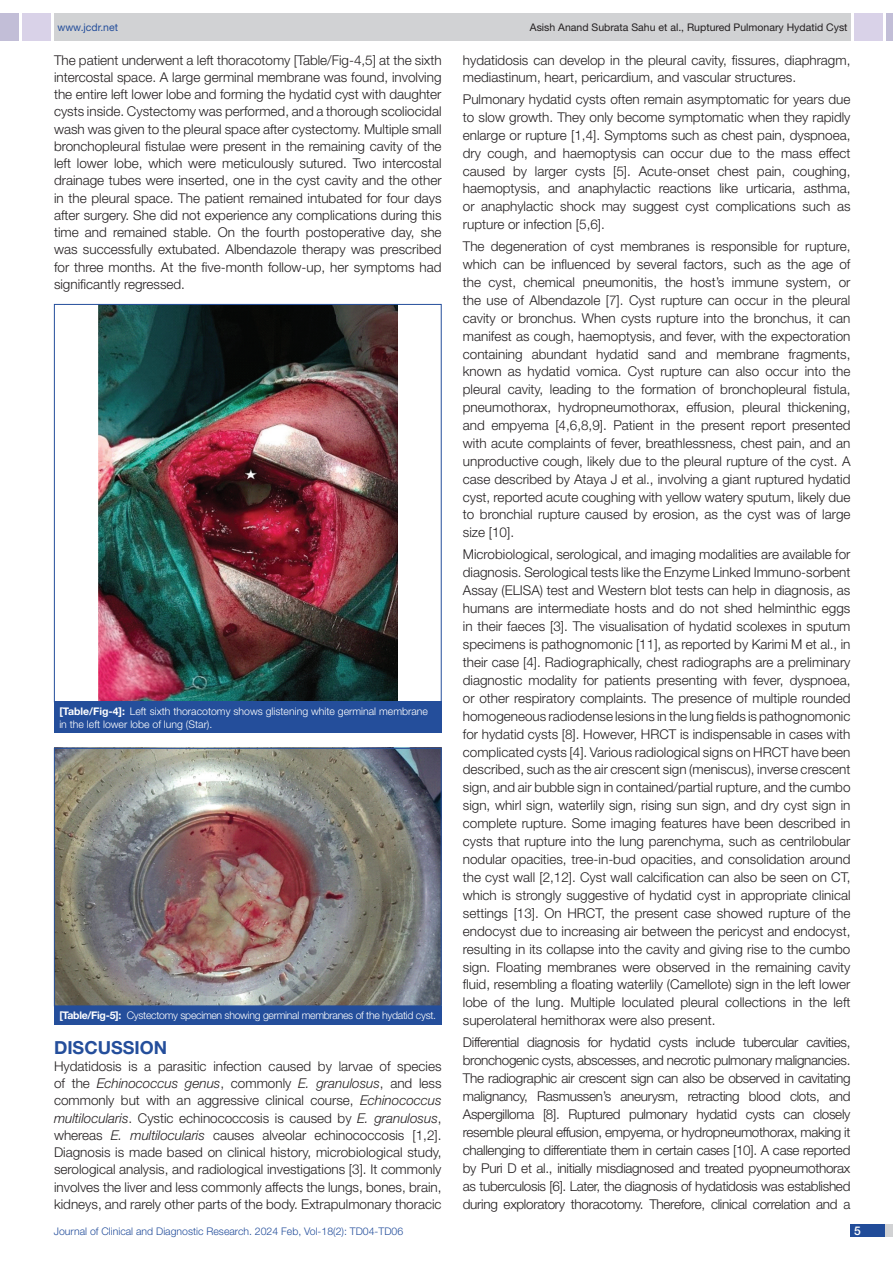
<style>
.page{position:relative;width:893px;height:1263px;background:#fff}
.page>*{position:absolute;margin:0;border:0;box-sizing:border-box;transform-origin:0 0}
.Heading{font:700 18px "Helvetica Neue";color:#244e9b}
.Body_text{font:300 13.5px/17.9px "Helvetica Neue";color:#231f20;text-align:justify}
.t1{font:500 12px "Helvetica Neue";color:#fff}
.TABLE_FIG{font:300 10.5px/12.6px "Helvetica Neue";color:#fff}
.TABLE_FIG-2{font:300 10.5px "Helvetica Neue";letter-spacing:-.025em;color:#fff}
.t2{font:300 10.5px "Helvetica Neue";color:#244e9b}
.t3{font:10.5px "Helvetica Neue";color:#231f20}
.t4{font:10.5px "Helvetica Neue";color:#244e9b}
.s1{font-weight:700}
.s2{font-style:italic}
</style>
<div class="page">
<div style="left:54px;top:13px;width:796px;height:28px;background:#d1d2d4"></div>
<div style="left:0;top:13px;width:19px;height:28px;background:#c2bed7"></div>
<div style="left:22px;top:13px;width:29px;height:28px;background:#d9d2e8"></div>
<div style="left:886px;top:13px;width:7px;height:28px;background:#c2bed7"></div>
<div style="left:854px;top:13px;width:29px;height:28px;background:#d9d2e8"></div>
<div style="left:850px;top:1224px;width:43px;height:13px;background:#d1d2d4"></div>
<div style="left:850px;top:1224px;width:35px;height:13px;background:#214c99"></div>
<img style="left:56px;top:750px;width:384px;height:254px">
<div style="left:54px;top:748px;width:388px;height:258px;border:1px solid #244e9b"></div>
<div style="left:54px;top:1005px;width:388px;height:19px;background:#244e9b"></div>
<img style="left:98px;top:306px;width:299px;height:394px">
<div style="left:54px;top:701px;width:388px;height:32px;background:#244e9b"></div>
<p class="t4" style="left:57px;top:21px;width:62px">www.jcdr.net</p>
<p class="t3" style="left:530px;top:21px;width:319px">Asish Anand Subrata Sahu et al., Ruptured Pulmonary Hydatid Cyst</p>
<p class="Body_text" style="left:54px;top:51px;width:389px;line-height:17.2px">The patient underwent a left thoracotomy [Table/Fig-4,5] at the sixth intercostal space. A large germinal membrane was found, involving the entire left lower lobe and forming the hydatid cyst with daughter cysts inside. Cystectomy was performed, and a thorough scoliocidal wash was given to the pleural space after cystectomy. Multiple small bronchopleural fistulae were present in the remaining cavity of the left lower lobe, which were meticulously sutured. Two intercostal drainage tubes were inserted, one in the cyst cavity and the other in the pleural space. The patient remained intubated for four days after surgery. She did not experience any complications during this time and remained stable. On the fourth postoperative day, she was successfully extubated. Albendazole therapy was prescribed for three months. At the five-month follow-up, her symptoms had significantly regressed.</p>
<p class="Body_text" style="left:463px;top:51px;width:389px;line-height:17.2px">hydatidosis can develop in the pleural cavity, fissures, diaphragm, mediastinum, heart, pericardium, and vascular structures.</p>
<p class="Body_text" style="left:463px;top:90px;width:389px">Pulmonary hydatid cysts often remain asymptomatic for years due to slow growth. They only become symptomatic when they rapidly enlarge or rupture [1,4]. Symptoms such as chest pain, dyspnoea, dry cough, and haemoptysis can occur due to the mass effect caused by larger cysts [5]. Acute-onset chest pain, coughing, haemoptysis, and anaphylactic reactions like urticaria, asthma, or anaphylactic shock may suggest cyst complications such as rupture or infection [5,6].</p>
<p class="Body_text" style="left:463px;top:237px;width:389px">The degeneration of cyst membranes is responsible for rupture, which can be influenced by several factors, such as the age of the cyst, chemical pneumonitis, the host’s immune system, or the use of Albendazole [7]. Cyst rupture can occur in the pleural cavity or bronchus. When cysts rupture into the bronchus, it can manifest as cough, haemoptysis, and fever, with the expectoration containing abundant hydatid sand and membrane fragments, known as hydatid vomica. Cyst rupture can also occur into the pleural cavity, leading to the formation of bronchopleural fistula, pneumothorax, hydropneumothorax, effusion, pleural thickening, and empyema [4,6,8,9]. Patient in the present report presented with acute complaints of fever, breathlessness, chest pain, and an unproductive cough, likely due to the pleural rupture of the cyst. A case described by Ataya J et al., involving a giant ruptured hydatid cyst, reported acute coughing with yellow watery sputum, likely due to bronchial rupture caused by erosion, as the cyst was of large size [10].</p>
<p class="Body_text" style="left:463px;top:545px;width:389px">Microbiological, serological, and imaging modalities are available for diagnosis. Serological tests like the Enzyme Linked Immuno-sorbent Assay (ELISA) test and Western blot tests can help in diagnosis, as humans are intermediate hosts and do not shed helminthic eggs in their faeces [3]. The visualisation of hydatid scolexes in sputum specimens is pathognomonic [11], as reported by Karimi M et al., in their case [4]. Radiographically, chest radiographs are a preliminary diagnostic modality for patients presenting with fever, dyspnoea, or other respiratory complaints. The presence of multiple rounded homogeneous radiodense lesions in the lung fields is pathognomonic for hydatid cysts [8]. However, HRCT is indispensable in cases with complicated cysts [4]. Various radiological signs on HRCT have been described, such as the air crescent sign (meniscus), inverse crescent sign, and air bubble sign in contained/partial rupture, and the cumbo sign, whirl sign, waterlily sign, rising sun sign, and dry cyst sign in complete rupture. Some imaging features have been described in cysts that rupture into the lung parenchyma, such as centrilobular nodular opacities, tree-in-bud opacities, and consolidation around the cyst wall [2,12]. Cyst wall calcification can also be seen on CT, which is strongly suggestive of hydatid cyst in appropriate clinical settings [13]. On HRCT, the present case showed rupture of the endocyst due to increasing air between the pericyst and endocyst, resulting in its collapse into the cavity and giving rise to the cumbo sign. Floating membranes were observed in the remaining cavity fluid, resembling a floating waterlily (Camellote) sign in the left lower lobe of the lung. Multiple loculated pleural collections in the left superolateral hemithorax were also present.</p>
<p class="Body_text" style="left:463px;top:1033px;width:389px">Differential diagnosis for hydatid cysts include tubercular cavities, bronchogenic cysts, abscesses, and necrotic pulmonary malignancies.<br>The radiographic air crescent sign can also be observed in cavitating malignancy, Rasmussen’s aneurysm, retracting blood clots, and Aspergilloma [8]. Ruptured pulmonary hydatid cysts can closely resemble pleural effusion, empyema, or hydropneumothorax, making it challenging to differentiate them in certain cases [10]. A case reported by Puri D et al., initially misdiagnosed and treated pyopneumothorax as tuberculosis [6]. Later, the diagnosis of hydatidosis was established during exploratory thoracotomy. Therefore, clinical correlation and a</p>
<p class="TABLE_FIG" style="left:59px;top:705px;width:370px"><span class="s1">[Table/Fig-4]:</span> Left sixth thoracotomy shows glistening white germinal membrane in the left lower lobe of lung (Star).</p>
<p class="TABLE_FIG-2" style="left:59px;top:1009px;width:378px"><span class="s1">[Table/Fig-5]:</span> Cystectomy specimen showing germinal membranes of the hydatid cyst.</p>
<p class="Heading" style="left:54px;top:1036px;width:115px">DISCUSSION</p>
<p class="Body_text" style="left:54px;top:1057px;width:389px;line-height:17.2px">Hydatidosis is a parasitic infection caused by larvae of species of the <span class="s2">Echinococcus genus</span>, commonly <span class="s2">E. granulosus</span>, and less commonly but with an aggressive clinical course, <span class="s2">Echinococcus multilocularis</span>. Cystic echinococcosis is caused by <span class="s2">E. granulosus</span>, whereas <span class="s2">E. multilocularis</span> causes alveolar echinococcosis [1,2].<br>Diagnosis is made based on clinical history, microbiological study, serological analysis, and radiological investigations [3]. It commonly involves the liver and less commonly affects the lungs, bones, brain, kidneys, and rarely other parts of the body. Extrapulmonary thoracic</p>
<p class="t2" style="left:54px;top:1225px;width:351px">Journal of Clinical and Diagnostic Research. 2024 Feb, Vol-18(2): TD04-TD06</p>
<p class="t1" style="left:854px;top:1223px;width:8px">5</p>
</div>
